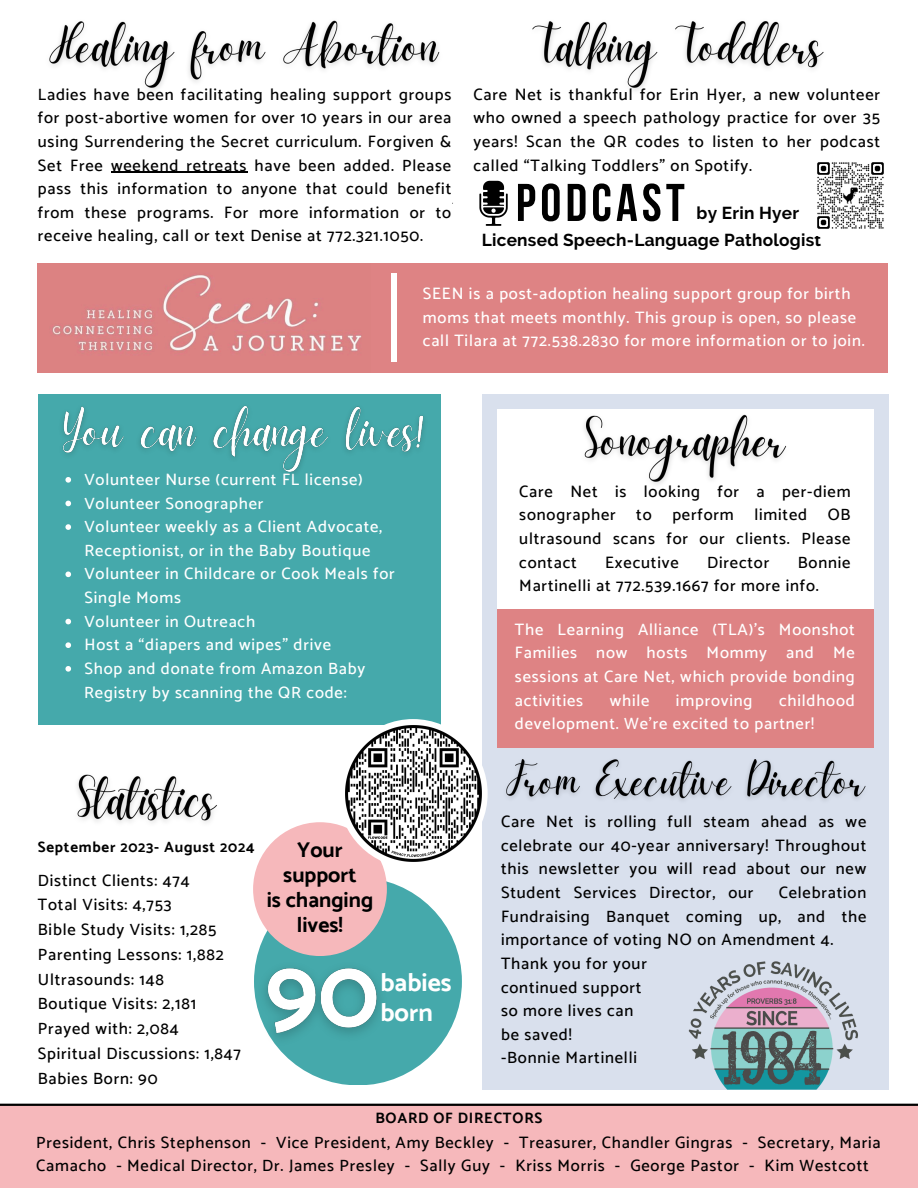
<style>
.page{position:relative;width:918px;height:1188px;background:#fff}
.page>*{position:absolute;margin:0;border:0;box-sizing:border-box;transform-origin:0 0}
.t1{font:700 25.5px/29.8px "Catamaran";color:#fff}
.t2{font:700 21.6px/25.2px "Catamaran";color:#000;text-align:center}
.t3{font:700 17.25px/27px "Raleway";letter-spacing:.015em;color:#000}
.t4{font:500 16.5px/23.7px "Catamaran";letter-spacing:.05em;color:#000;text-align:justify}
.t5{font:500 16.5px/23.7px "Catamaran";letter-spacing:.05em;color:#fff}
.t6{font:700 15px "Catamaran";letter-spacing:.05em;color:#000}
</style>
<div class="page">
<div style="left:38px;top:394px;width:403px;height:331px;background:#45a9ab"></div>
<svg style="left:65px;top:501px;width:6px;height:5px"></svg>
<svg style="left:65px;top:524px;width:6px;height:6px"></svg>
<svg style="left:65px;top:572px;width:6px;height:5px"></svg>
<svg style="left:65px;top:619px;width:6px;height:5px"></svg>
<svg style="left:65px;top:642px;width:6px;height:6px"></svg>
<svg style="left:65px;top:666px;width:6px;height:6px"></svg>
<div style="left:483px;top:740px;width:405px;height:343px;background:#d9e0ed"></div>
<div style="left:483px;top:609px;width:405px;height:138px;background:#de8384"></div>
<div style="left:874px;top:394px;width:15px;height:696px;background:#d9e0ed"></div>
<div style="left:483px;top:394px;width:405px;height:15px;background:#d9e0ed"></div>
<div style="left:483px;top:1076px;width:405px;height:14px;background:#d9e0ed"></div>
<div style="left:483px;top:394px;width:14px;height:696px;background:#d9e0ed"></div>
<div style="left:349px;top:263px;width:539px;height:109px;background:#de8384"></div>
<img style="left:38px;top:263px;width:324px;height:109px">
<div style="left:391px;top:273px;width:6px;height:89px;background:#fff"></div>
<svg style="left:479px;top:180px;width:206px;height:46px"></svg>
<img style="left:817px;top:162px;width:67px;height:67px">
<img style="left:688px;top:961px;width:170px;height:129px">
<img style="left:77px;top:774px;width:140px;height:49px">
<div style="left:254px;top:877px;width:208px;height:208px;background:#45a9ab;border-radius:50%"></div>
<div style="left:253px;top:822px;width:134px;height:134px;background:#f6b8bb;border-radius:50%"></div>
<img style="left:343px;top:723px;width:141px;height:142px">
<img style="left:62px;top:405px;width:362px;height:78px">
<hr style="left:111px;top:172px;width:136px;height:1px;background:#000">
<img style="left:49px;top:20px;width:391px;height:71px">
<img style="left:532px;top:21px;width:292px;height:70px">
<img style="left:254px;top:915px;width:141px;height:165px">
<img style="left:584px;top:414px;width:203px;height:71px">
<img style="left:506px;top:759px;width:360px;height:41px">
<div style="left:0;top:1105px;width:918px;height:83px;background:#f6b8bb"></div>
<hr style="left:0;top:1104px;width:918px;height:2px;background:#000">
<p class="t4" style="left:38px;top:82px;width:415px">Ladies have been facilitating healing support groups for post-abortive women for over 10 years in our area using Surrendering the Secret curriculum. Forgiven &amp; Set Free weekend retreats have been added. Please pass this information to anyone that could benefit from these programs. For more information or to receive healing, call or text Denise at 772.321.1050.</p>
<p class="t4" style="left:473px;top:82px;width:408px">Care Net is thankful for Erin Hyer, a new volunteer who owned a speech pathology practice for over 35 years! Scan the QR codes to listen to her podcast called “Talking Toddlers” on Spotify.</p>
<p class="t3" style="left:482px;top:199px;width:341px;text-indent:215px">by Erin Hyer<br>Licensed Speech-Language Pathologist</p>
<p class="t5" style="left:423px;top:281px;width:443px">SEEN is a post-adoption healing support group for birth moms that meets monthly. This group is open, so please call Tilara at 772.538.2830 for more information or to join.</p>
<p class="t5" style="left:84px;top:467px;width:280px">Volunteer Nurse (current FL license)</p>
<p class="t5" style="left:84px;top:491px;width:180px">Volunteer Sonographer</p>
<p class="t5" style="left:84px;top:515px;width:299px">Volunteer weekly as a Client Advocate,<br>Receptionist, or in the Baby Boutique</p>
<p class="t5" style="left:84px;top:562px;width:312px">Volunteer in Childcare or Cook Meals for<br>Single Moms</p>
<h5 class="t5" style="left:84px;top:609px;width:172px">Volunteer in Outreach</h5>
<p class="t5" style="left:84px;top:633px;width:248px">Host a “diapers and wipes” drive</p>
<p class="t5" style="left:84px;top:656px;width:282px">Shop and donate from Amazon Baby</p>
<p class="t5" style="left:84px;top:680px;width:264px">Registry by scanning the QR code:</p>
<p class="t4" style="left:519px;top:479px;width:333px">Care Net is looking for a per-diem sonographer to perform limited OB ultrasound scans for our clients. Please contact</p>
<p class="t4" style="left:519px;top:550px;width:333px;text-indent:279px">Bonnie<br>Martinelli at 772.539.1667 for more info.</p>
<p class="t4" style="left:605px;top:550px;width:75px">Executive</p>
<p class="t4" style="left:707px;top:550px;width:64px">Director</p>
<p class="t5" style="left:515px;top:617px;width:341px;text-align:justify">The Learning Alliance (TLA)’s Moonshot Families now hosts Mommy and Me sessions at Care Net, which provide bonding activities</p>
<p class="t5" style="left:515px;top:688px;width:341px;text-indent:264px">childhood development. We’re excited to partner!</p>
<p class="t5" style="left:610px;top:688px;width:41px">while</p>
<p class="t5" style="left:676px;top:688px;width:78px">improving</p>
<p class="t6" style="left:38px;top:838px;width:218px">September 2023- August 2024</p>
<h5 class="t4" style="left:38px;top:868px;width:153px">Distinct Clients: 474</h5>
<p class="t4" style="left:38px;top:893px;width:135px">Total Visits: 4,753</p>
<p class="t4" style="left:38px;top:918px;width:180px">Bible Study Visits: 1,285</p>
<p class="t4" style="left:38px;top:967px;width:128px">Ultrasounds: 148</p>
<h5 class="t4" style="left:38px;top:992px;width:160px">Boutique Visits: 2,181</h5>
<p class="t4" style="left:38px;top:1041px;width:205px">Spiritual Discussions: 1,847</p>
<p class="t4" style="left:38px;top:942px;width:187px">Parenting Lessons: 1,882</p>
<h4 class="t4" style="left:38px;top:1017px;width:142px">Prayed with: 2,084</h4>
<p class="t4" style="left:38px;top:1066px;width:121px">Babies Born: 90</p>
<p class="t2" style="left:283px;top:837px;width:75px">Your support</p>
<p class="t2" style="left:267px;top:887px;width:108px">is changing lives!</p>
<p class="t1" style="left:380px;top:968px;width:73px">babies born</p>
<p class="t4" style="left:501px;top:810px;width:367px">Care Net is rolling full steam ahead as we celebrate our 40-year anniversary! Throughout this newsletter you will read about our new Student Services Director, our</p>
<p class="t4" style="left:501px;top:880px;width:367px;text-align:left;text-indent:278px">Celebration<br>Fundraising Banquet coming up, and the importance of voting NO on Amendment 4.<br>Thank you for your<br>continued support<br>so more lives can<br>be saved!</p>
<p class="t4" style="left:501px;top:1046px;width:137px">-Bonnie Martinelli</p>
<p class="t6" style="left:375px;top:1109px;width:168px">BOARD OF DIRECTORS</p>
<p class="t4" style="left:36px;top:1130px;width:846px">President, Chris Stephenson - Vice President, Amy Beckley - Treasurer, Chandler Gingras - Secretary, Maria<br>Camacho - Medical Director, Dr. James Presley - Sally Guy - Kriss Morris - George Pastor - Kim Westcott</p>
</div>
